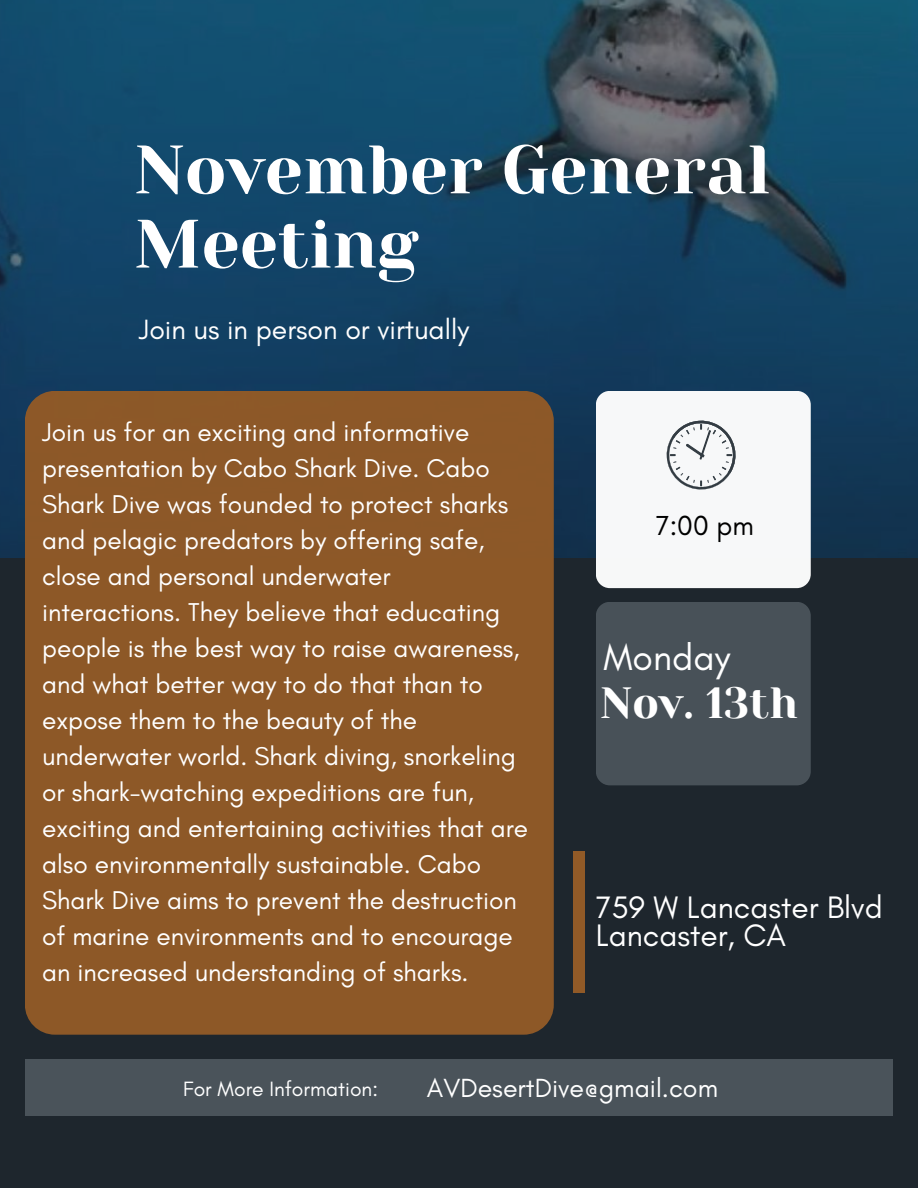
<style>
.page{position:relative;width:918px;height:1188px;background:#1e262d}
.page>*{position:absolute;margin:0;border:0;box-sizing:border-box;transform-origin:0 0}
.t1{font:68.25px/74.2px "Yeseva One";color:#fff}
.t2{font:43.5px "Yeseva One";color:#fff}
.t3{font:37.35px "Glacial Indifference";color:#fff}
.t4{font:31.65px "Glacial Indifference";color:#fff}
.t5{font:28.35px "Glacial Indifference";color:#fff}
.t6{font:28.05px "Glacial Indifference";color:#000}
.t7{font:26.7px "Glacial Indifference";color:#fff}
.t8{font:26.25px/36px "Glacial Indifference";color:#fff}
.t9{font:21.15px "Glacial Indifference";color:#fff}
</style>
<div class="page">
<img style="left:0;top:0;width:918px;height:558px">
<div style="left:25px;top:391px;width:529px;height:644px;background:#915a27;border-radius:30px"></div>
<div style="left:574px;top:852px;width:11px;height:141px;background:#915a27"></div>
<div style="left:596px;top:602px;width:215px;height:183px;background:#4a535a;border-radius:14px"></div>
<div style="left:596px;top:391px;width:215px;height:197px;background:#f7f8f9;border-radius:14px"></div>
<div style="left:25px;top:1059px;width:867px;height:57px;background:#4a535a"></div>
<svg style="left:666px;top:420px;width:70px;height:70px"></svg>
<p class="t1" style="left:134px;top:133px;width:637px">November General<br>Meeting</p>
<p class="t5" style="left:139px;top:312px;width:332px">Join us in person or virtually</p>
<p class="t8" style="left:42px;top:414px;width:488px">Join us for an exciting and informative presentation by Cabo Shark Dive. Cabo Shark Dive was founded to protect sharks and pelagic predators by offering safe, close and personal underwater interactions. They believe that educating people is the best way to raise awareness, and what better way to do that than to expose them to the beauty of the underwater world. Shark diving, snorkeling or shark-watching expeditions are fun, exciting and entertaining activities that are also environmentally sustainable. Cabo Shark Dive aims to prevent the destruction of marine environments and to encourage an increased understanding of sharks.</p>
<p class="t6" style="left:656px;top:508px;width:99px">7:00 pm</p>
<p class="t3" style="left:603px;top:634px;width:129px">Monday</p>
<p class="t2" style="left:600px;top:678px;width:199px">Nov. 13th</p>
<p class="t4" style="left:596px;top:888px;width:288px">759 W Lancaster Blvd</p>
<p class="t4" style="left:596px;top:916px;width:192px">Lancaster, CA</p>
<p class="t9" style="left:183px;top:1076px;width:196px">For More Information:</p>
<p class="t7" style="left:427px;top:1072px;width:293px">AVDesertDive@gmail.com</p>
</div>
